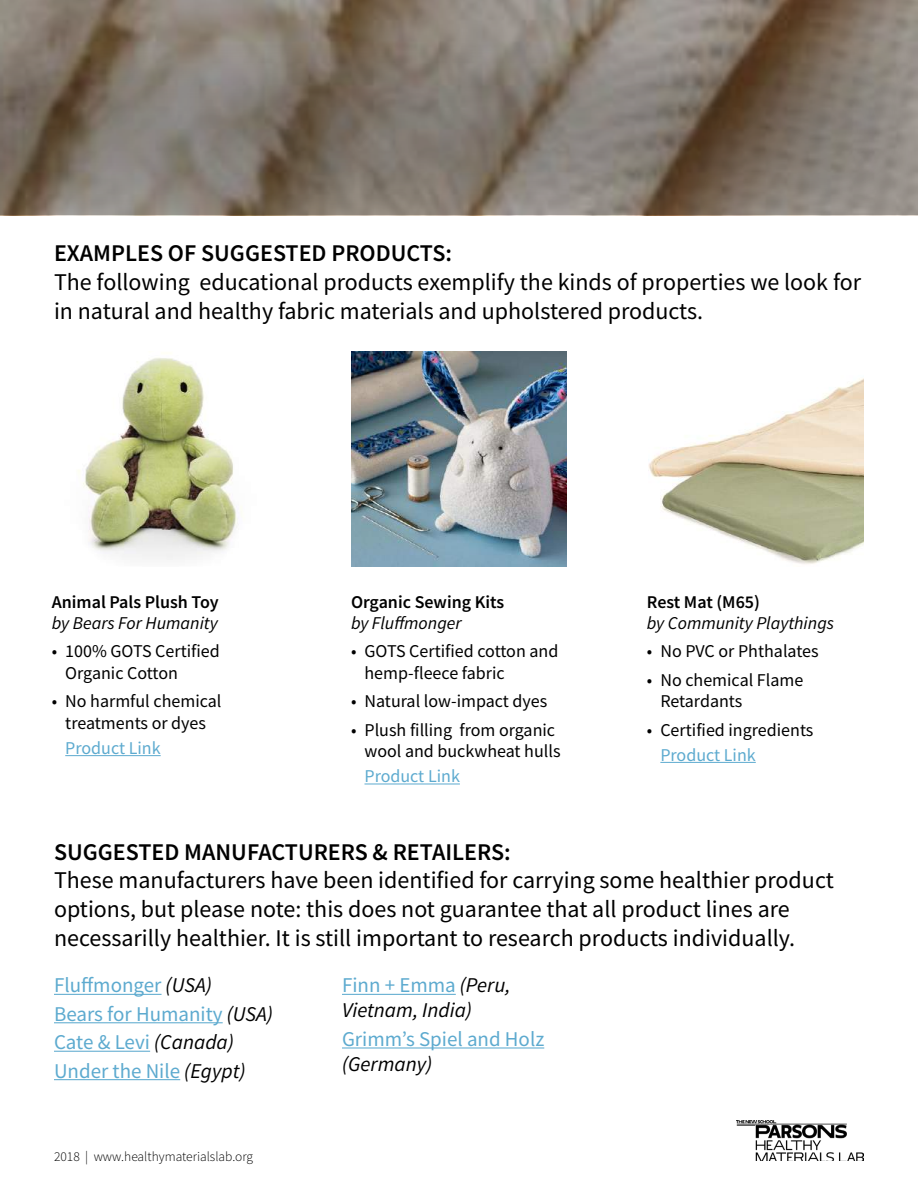
<style>
.page{position:relative;width:918px;height:1188px;background:#fff}
.page>*{position:absolute;margin:0;border:0;box-sizing:border-box;transform-origin:0 0}
.t1{font:24px/28.8px "Source Sans Pro";color:#000}
.t2{font:600 24px "Source Sans Pro";color:#000}
.t3{font:21px/28.5px "Source Sans Pro";color:#5daacf}
.t4{font:italic 21px/25.2px "Source Sans Pro";color:#000}
.t5{font:18px/21.6px "Source Sans Pro";color:#000}
.t6{font:italic 18px "Source Sans Pro";color:#000}
.t7{font:600 18px "Source Sans Pro";color:#000}
.t8{font:18px "Source Sans Pro";color:#5daacf}
.t9{font:300 13.5px "Source Sans Pro";color:#000}
.s1{font-style:italic;color:#000}
.s2{font-style:normal;color:#5daacf}
</style>
<div class="page">
<img style="left:737px;top:1120px;width:127px;height:41px">
<svg style="left:0;top:0;width:918px;height:214px;background:#80766b"></svg>
<hr style="left:54px;top:994px;width:108px;height:1px;background:#5daacf">
<hr style="left:54px;top:1022px;width:169px;height:1px;background:#5daacf">
<hr style="left:54px;top:1051px;width:96px;height:1px;background:#5daacf">
<hr style="left:54px;top:1079px;width:126px;height:1px;background:#5daacf">
<hr style="left:342px;top:994px;width:114px;height:1px;background:#5daacf">
<hr style="left:342px;top:1047px;width:202px;height:2px;background:#5daacf">
<hr style="left:65px;top:755px;width:96px;height:1px;background:#5daacf">
<hr style="left:660px;top:762px;width:96px;height:1px;background:#5daacf">
<hr style="left:364px;top:784px;width:96px;height:1px;background:#5daacf">
<img style="left:78px;top:357px;width:164px;height:203px">
<img style="left:648px;top:378px;width:216px;height:186px">
<img style="left:351px;top:351px;width:216px;height:216px">
<p class="t2" style="left:54px;top:237px;width:400px">EXAMPLES OF SUGGESTED PRODUCTS:</p>
<p class="t1" style="left:54px;top:267px;width:809px">The following educational products exemplify the kinds of properties we look for in natural and healthy fabric materials and upholstered products.</p>
<p class="t7" style="left:52px;top:590px;width:169px">Animal Pals Plush Toy</p>
<p class="t6" style="left:52px;top:612px;width:168px">by Bears For Humanity</p>
<p class="t5" style="left:65px;top:641px;width:156px;text-indent:-14px">• 100% GOTS Certified<br>Organic Cotton</p>
<p class="t5" style="left:52px;top:691px;width:171px;text-align:center">• No harmful chemical treatments or dyes</p>
<p class="t8" style="left:65px;top:736px;width:97px">Product Link</p>
<p class="t7" style="left:351px;top:590px;width:155px">Organic Sewing Kits</p>
<p class="t6" style="left:351px;top:612px;width:112px">by Fluffmonger</p>
<p class="t5" style="left:364px;top:641px;width:195px;text-indent:-14px">• GOTS Certified cotton and hemp-fleece fabric</p>
<p class="t5" style="left:351px;top:691px;width:198px">• Natural low-impact dyes</p>
<p class="t5" style="left:364px;top:719px;width:198px;text-indent:-14px">• Plush filling from organic wool and buckwheat hulls</p>
<p class="t8" style="left:364px;top:765px;width:97px">Product Link</p>
<p class="t7" style="left:647px;top:590px;width:115px">Rest Mat (M65)</p>
<p class="t6" style="left:647px;top:612px;width:189px">by Community Playthings</p>
<p class="t5" style="left:647px;top:641px;width:173px">• No PVC or Phthalates</p>
<p class="t5" style="left:660px;top:669px;width:144px;text-indent:-14px">• No chemical Flame<br>Retardants</p>
<p class="t5" style="left:647px;top:719px;width:168px">• Certified ingredients</p>
<p class="t8" style="left:660px;top:743px;width:97px">Product Link</p>
<p class="t2" style="left:54px;top:836px;width:458px">SUGGESTED MANUFACTURERS &amp; RETAILERS:</p>
<p class="t1" style="left:54px;top:866px;width:781px">These manufacturers have been identified for carrying some healthier product options, but please note: this does not guarantee that all product lines are necessarilly healthier. It is still important to research products individually.</p>
<p class="t3" style="left:54px;top:971px;width:221px">Fluffmonger <span class="s1">(USA)<br></span>Bears for Humanity <span class="s1">(USA)<br></span>Cate &amp; Levi <span class="s1">(Canada)<br></span>Under the Nile <span class="s1">(Egypt)</span></p>
<p class="t4" style="left:342px;top:972px;width:170px"><span class="s2">Finn + Emma</span> (Peru,<br>Vietnam, India)</p>
<p class="t3" style="left:342px;top:1025px;width:204px">Grimm’s Spiel and Holz</p>
<p class="t4" style="left:342px;top:1051px;width:92px">(Germany)</p>
<p class="t9" style="left:54px;top:1148px;width:201px">2018 | www.healthymaterialslab.org</p>
</div>
